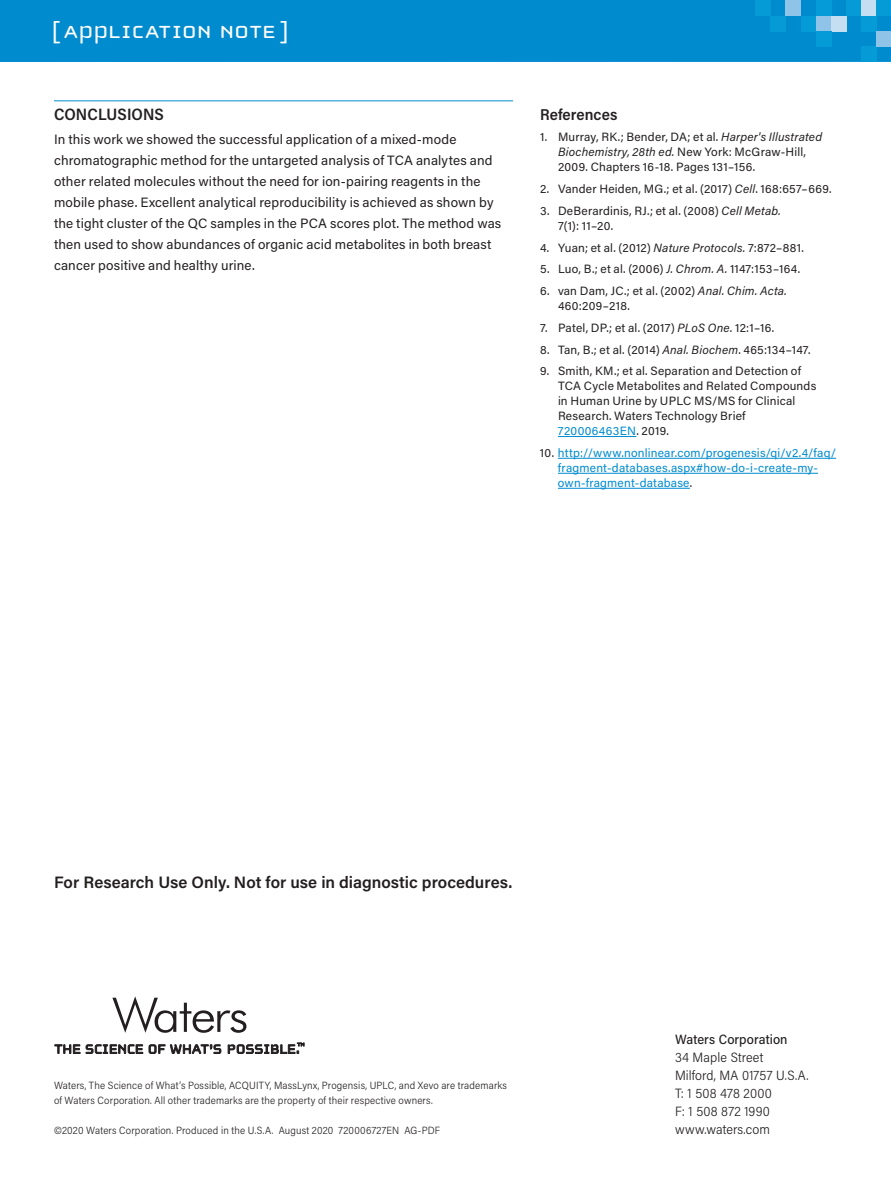
<style>
.page{position:relative;width:891px;height:1188px;background:#fff}
.page>*{position:absolute;margin:0;border:0;box-sizing:border-box;transform-origin:0 0}
.t1{font:25.5px "Cholla Unicase";letter-spacing:.01em;color:#fff;scale:1.1 1}
.t2{font:600 16.5px "Acumin Pro";color:#231f20}
.t3{font:600 16.5px "Acumin Pro Semi Cond";letter-spacing:.005em;color:#231f20}
.t4{font:600 15.75px "Acumin Pro Semi Cond";letter-spacing:.005em;color:#231f20}
.t5{font:13.5px/21px "Acumin Pro";letter-spacing:.01em;color:#231f20}
.t6{font:300 13.5px/18px "Acumin Pro Semi Cond";letter-spacing:.01em;color:#231f20}
.t7{font:500 13.5px "Acumin Pro Semi Cond";letter-spacing:.005em;color:#231f20}
.t8{font:12px/15px "Acumin Pro";letter-spacing:.02em;color:#231f20}
.t9{font:12px/15px "Acumin Pro";letter-spacing:.015em;color:#008bcf}
.t10{font:300 10.5px/15px "Acumin Pro Semi Cond";letter-spacing:.015em;color:#231f20}
.s1{font-style:italic}
.s2{color:#008bcf}
.s3{color:#231f20}
</style>
<div class="page">
<div style="left:0;top:0;width:891px;height:62px;background:#008bcf"></div>
<svg style="left:55px;top:1044px;width:88px;height:10px"></svg>
<svg style="left:149px;top:1044px;width:72px;height:10px"></svg>
<svg style="left:228px;top:1043px;width:76px;height:11px"></svg>
<svg style="left:112px;top:996px;width:134px;height:37px"></svg>
<div style="left:755px;top:0;width:15px;height:16px;background:#059bd7"></div>
<div style="left:861px;top:47px;width:15px;height:15px;background:#059bd7"></div>
<div style="left:770px;top:16px;width:16px;height:15px;background:#059bd7"></div>
<div style="left:786px;top:0;width:15px;height:16px;background:#90c3e8"></div>
<div style="left:801px;top:16px;width:15px;height:15px;background:#059bd7"></div>
<div style="left:816px;top:16px;width:16px;height:15px;background:#90c3e8"></div>
<div style="left:832px;top:16px;width:15px;height:15px;background:#c5def2"></div>
<div style="left:816px;top:0;width:16px;height:16px;background:#059bd7"></div>
<div style="left:816px;top:31px;width:16px;height:16px;background:#059bd7"></div>
<div style="left:861px;top:0;width:15px;height:16px;background:#c5def2"></div>
<div style="left:847px;top:0;width:14px;height:16px;background:#059bd7"></div>
<div style="left:876px;top:0;width:15px;height:16px;background:#059bd7"></div>
<div style="left:861px;top:16px;width:15px;height:15px;background:#059bd7"></div>
<div style="left:876px;top:31px;width:15px;height:16px;background:#90c3e8"></div>
<hr style="left:558px;top:436px;width:78px;height:1px;background:#008bcf">
<hr style="left:558px;top:458px;width:278px;height:1px;background:#008bcf">
<hr style="left:558px;top:473px;width:260px;height:1px;background:#008bcf">
<hr style="left:558px;top:488px;width:132px;height:1px;background:#008bcf">
<hr style="left:54px;top:100px;width:459px;height:1px;background:#008bcf">
<h1 class="t1" style="left:52px;top:19px;width:217px">[ APPLICATION NOTE ]</h1>
<h2 class="t3" style="left:54px;top:103px;width:111px">CONCLUSIONS</h2>
<p class="t5" style="left:54px;top:128px;width:449px">In this work we showed the successful application of a mixed-mode chromatographic method for the untargeted analysis of TCA analytes and other related molecules without the need for ion-pairing reagents in the mobile phase. Excellent analytical reproducibility is achieved as shown by the tight cluster of the QC samples in the PCA scores plot. The method was then used to show abundances of organic acid metabolites in both breast cancer positive and healthy urine.</p>
<h3 class="t4" style="left:540px;top:103px;width:79px">References</h3>
<p class="t8" style="left:558px;top:129px;width:266px;text-indent:-18px">1. Murray, RK.; Bender, DA; et al. <span class="s1">Harper's Illustrated<br>Biochemistry, 28th ed.</span> New York: McGraw-Hill,<br>2009. Chapters 16-18. Pages 131–156.</p>
<p class="t8" style="left:540px;top:181px;width:293px">2. Vander Heiden, MG.; et al. (2017) <span class="s1">Cell</span>. 168:657–669.</p>
<p class="t8" style="left:558px;top:203px;width:224px;text-indent:-18px">3. DeBerardinis, RJ.; et al. (2008) <span class="s1">Cell Metab.<br></span>7(1): 11–20.</p>
<p class="t8" style="left:540px;top:239px;width:266px">4. Yuan; et al. (2012) <span class="s1">Nature Protocols.</span> 7:872–881.</p>
<p class="t8" style="left:540px;top:261px;width:262px">5. Luo, B.; et al. (2006) <span class="s1">J. Chrom. A.</span> 1147:153–164.</p>
<p class="t8" style="left:558px;top:283px;width:230px;text-indent:-18px">6. van Dam, JC.; et al. (2002) <span class="s1">Anal. Chim. Acta.<br></span>460:209–218.</p>
<p class="t8" style="left:540px;top:320px;width:236px">7. Patel, DP.; et al. (2017) <span class="s1">PLoS One</span>. 12:1–16.</p>
<p class="t8" style="left:540px;top:341px;width:272px">8. Tan, B.; et al. (2014) <span class="s1">Anal. Biochem</span>. 465:134–147.</p>
<p class="t8" style="left:558px;top:363px;width:260px;text-indent:-18px">9. Smith, KM.; et al. Separation and Detection of TCA Cycle Metabolites and Related Compounds in Human Urine by UPLC MS/MS for Clinical Research. Waters Technology Brief <span class="s2">720006463EN</span>. 2019.</p>
<p class="t9" style="left:558px;top:445px;width:280px;text-indent:-18px"><span class="s3">10.</span> http://www.nonlinear.com/progenesis/qi/v2.4/faq/ fragment-databases.aspx#how-do-i-create-my&shy;own-fragment-database<span class="s3">.</span></p>
<h2 class="t2" style="left:54px;top:871px;width:460px">For Research Use Only. Not for use in diagnostic procedures.</h2>
<p class="t10" style="left:54px;top:1077px;width:454px">Waters, The Science of What’s Possible, ACQUITY, MassLynx, Progensis, UPLC, and Xevo are trademarks of Waters Corporation. All other trademarks are the property of their respective owners.</p>
<p class="t10" style="left:54px;top:1122px;width:388px">©2020 Waters Corporation. Produced in the U.S.A. August 2020 720006727EN AG-PDF</p>
<p class="t7" style="left:675px;top:1030px;width:114px">Waters Corporation</p>
<p class="t6" style="left:675px;top:1048px;width:135px">34 Maple Street<br>Milford, MA 01757 U.S.A.<br>T: 1 508 478 2000<br>F: 1 508 872 1990 www.waters.com</p>
</div>
